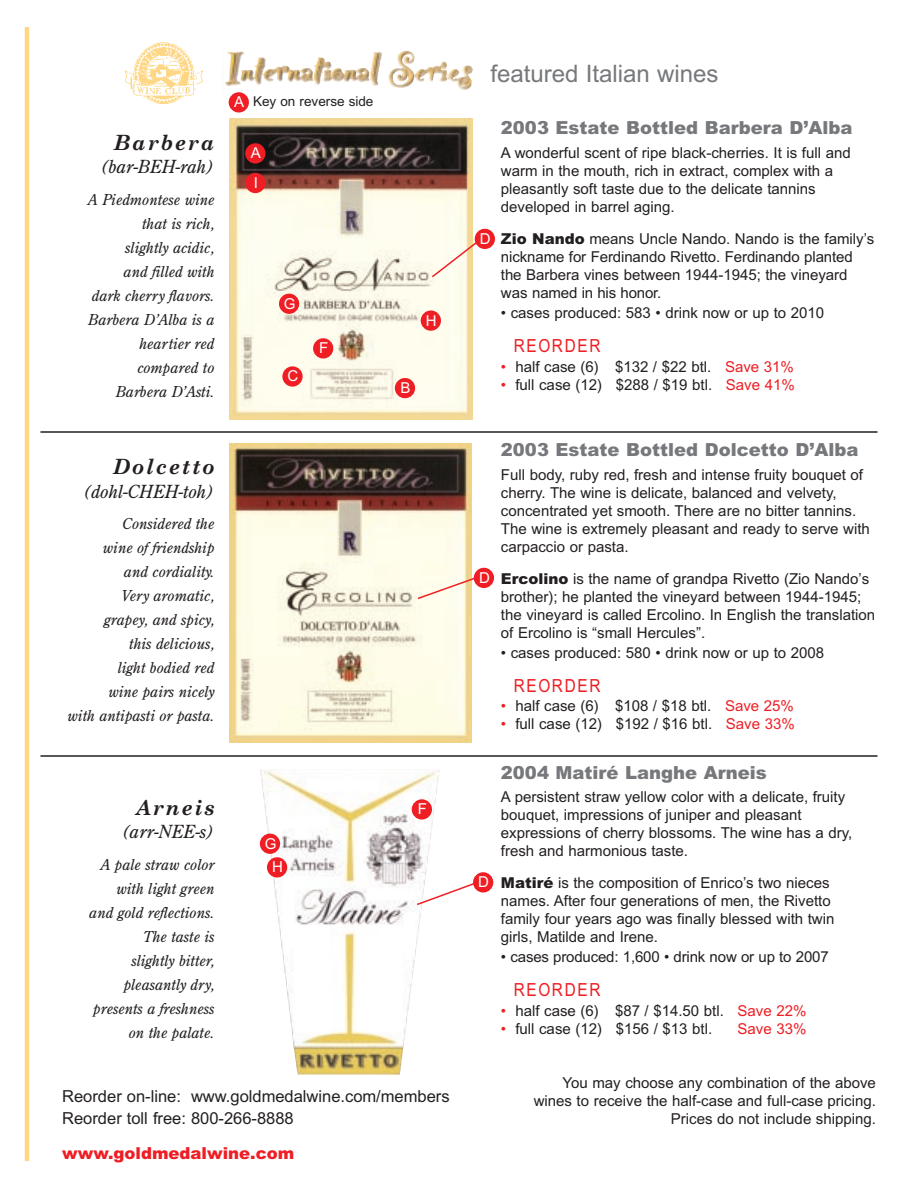
<style>
.page{position:relative;width:918px;height:1188px;background:#fff}
.page>*{position:absolute;margin:0;border:0;box-sizing:border-box;transform-origin:0 0}
.t1{font:24px "Arial";color:#76787b}
.t2{font:italic 700 21px "Century Schoolbook";letter-spacing:.085em;color:#231f20}
.t3{font:900 18px "Arial";color:#76787b}
.t4{font:italic 18px "Century Old Style";color:#231f20}
.t5{font:18px "Arial";letter-spacing:.11em;color:#ee1e24;scale:.85 1}
.t6{font:16.5px/22.5px "Arial";color:#231f20}
.t7{font:900 16.5px "Arial";color:#ee1e24}
.t8{font:15px/18px "Arial";color:#231f20}
.t9{font:italic 15px/24px "Century Old Style";color:#231f20;text-align:right}
.t10{font:15px/29.7px "Arial";color:#fff}
.t11{font:15px "Arial";color:#ee1e24}
.t12{font:13.5px "Arial";color:#231f20}
.s1{font-size:15px;color:#fff}
.s2{font-weight:900}
.s3{color:#ee1e24}
</style>
<div class="page">
<hr style="left:40px;top:431px;width:837px;height:2px;background:#231f20">
<hr style="left:40px;top:755px;width:838px;height:2px;background:#231f20">
<img style="left:229px;top:443px;width:242px;height:300px">
<img style="left:260px;top:769px;width:180px;height:306px">
<img style="left:229px;top:118px;width:243px;height:302px">
<img style="left:225px;top:50px;width:190px;height:46px">
<img style="left:124px;top:42px;width:79px;height:62px">
<hr style="left:25px;top:27px;width:4px;height:1134px;background:#fed786">
<div style="left:245px;top:143px;width:20px;height:21px;background:#ee1e24;border-radius:50%"></div>
<div style="left:245px;top:173px;width:20px;height:20px;background:#ee1e24;border-radius:50%"></div>
<div style="left:475px;top:229px;width:20px;height:20px;background:#ee1e24;border-radius:50%"></div>
<div style="left:279px;top:294px;width:20px;height:20px;background:#ee1e24;border-radius:50%"></div>
<div style="left:421px;top:310px;width:20px;height:21px;background:#ee1e24;border-radius:50%"></div>
<div style="left:395px;top:378px;width:20px;height:20px;background:#ee1e24;border-radius:50%"></div>
<div style="left:313px;top:338px;width:20px;height:21px;background:#ee1e24;border-radius:50%"></div>
<div style="left:282px;top:366px;width:21px;height:21px;background:#ee1e24;border-radius:50%"></div>
<svg style="left:430px;top:240px;width:49px;height:39px"></svg>
<div style="left:474px;top:568px;width:20px;height:20px;background:#ee1e24;border-radius:50%"></div>
<svg style="left:416px;top:576px;width:62px;height:24px"></svg>
<div style="left:473px;top:872px;width:20px;height:21px;background:#ee1e24;border-radius:50%"></div>
<svg style="left:415px;top:881px;width:62px;height:25px"></svg>
<div style="left:260px;top:834px;width:20px;height:20px;background:#ee1e24;border-radius:50%"></div>
<div style="left:267px;top:857px;width:20px;height:21px;background:#ee1e24;border-radius:50%"></div>
<div style="left:412px;top:799px;width:20px;height:21px;background:#ee1e24;border-radius:50%"></div>
<div style="left:252px;top:95px;width:126px;height:17px;background:#fff"></div>
<div style="left:229px;top:92px;width:20px;height:21px;background:#ee1e24;border-radius:50%"></div>
<h2 class="t2" style="left:114px;top:135px;width:102px">Barbera</h2>
<p class="t4" style="left:100px;top:160px;width:116px">(bar-BEH-rah)</p>
<p class="t9" style="left:88px;top:189px;width:128px">A Piedmontese wine that is rich,<br>slightly acidic,<br>and filled with<br>dark cherry flavors.<br>Barbera D’Alba is a heartier red compared to<br>Barbera D’Asti.</p>
<p class="t12" style="left:234px;top:97px;width:141px"><span class="s1">A</span> Key on reverse side</p>
<p class="t10" style="left:251px;top:140px;width:12px">A<br>I</p>
<p class="t10" style="left:284px;top:290px;width:13px">G</p>
<p class="t10" style="left:288px;top:363px;width:12px">C</p>
<p class="t10" style="left:319px;top:335px;width:11px">F</p>
<h2 class="t2" style="left:113px;top:459px;width:103px">Dolcetto</h2>
<p class="t4" style="left:83px;top:484px;width:133px">(dohl-CHEH-toh)</p>
<p class="t9" style="left:68px;top:513px;width:148px">Considered the<br>wine of friendship<br>and cordiality.<br>Very aromatic,<br>grapey, and spicy,<br>this delicious,<br>light bodied red<br>wine pairs nicely<br>with antipasti or pasta.</p>
<p class="t10" style="left:426px;top:307px;width:12px">H</p>
<p class="t10" style="left:401px;top:374px;width:12px">B</p>
<h2 class="t2" style="left:135px;top:800px;width:81px">Arneis</h2>
<p class="t4" style="left:121px;top:825px;width:95px">(arr-NEE-s)</p>
<p class="t9" style="left:89px;top:853px;width:127px">A pale straw color with light green and gold reflections.<br>The taste is<br>slightly bitter, pleasantly dry, presents a freshness on the palate.</p>
<p class="t10" style="left:265px;top:833px;width:20px;line-height:23.7px;text-align:center">G<br>H</p>
<p class="t10" style="left:418px;top:796px;width:11px">F</p>
<p class="t6" style="left:62px;top:1086px;width:389px">Reorder on-line: www.goldmedalwine.com/members<br>Reorder toll free: 800-266-8888</p>
<p class="t7" style="left:62px;top:1147px;width:234px">www.goldmedalwine.com</p>
<h1 class="t1" style="left:490px;top:64px;width:230px">featured Italian wines</h1>
<p class="t10" style="left:480px;top:225px;width:12px">D</p>
<p class="t3" style="left:501px;top:121px;width:353px">2003 Estate Bottled Barbera D’Alba</p>
<p class="t8" style="left:501px;top:145px;width:351px">A wonderful scent of ripe black-cherries. It is full and warm in the mouth, rich in extract, complex with a pleasantly soft taste due to the delicate tannins developed in barrel aging.</p>
<p class="t8" style="left:501px;top:231px;width:375px"><span class="s2">Zio Nando</span> means Uncle Nando. Nando is the family’s nickname for Ferdinando Rivetto. Ferdinando planted the Barbera vines between 1944-1945; the vineyard was named in his honor.</p>
<p class="t8" style="left:501px;top:305px;width:325px">• cases produced: 583 • drink now or up to 2010</p>
<p class="t5" style="left:514px;top:339px;width:103px">REORDER</p>
<p class="t8" style="left:501px;top:359px;width:294px"><span class="s3">•</span> half case (6) $132 / $22 btl. <span class="s3">Save 31%</span></p>
<p class="t8" style="left:501px;top:377px;width:295px"><span class="s3">•</span> full case (12) $288 / $19 btl. <span class="s3">Save 41%</span></p>
<p class="t10" style="left:479px;top:564px;width:12px">D</p>
<p class="t10" style="left:478px;top:869px;width:12px">D</p>
<p class="t3" style="left:501px;top:443px;width:359px">2003 Estate Bottled Dolcetto D’Alba</p>
<p class="t8" style="left:501px;top:467px;width:370px">Full body, ruby red, fresh and intense fruity bouquet of cherry. The wine is delicate, balanced and velvety, concentrated yet smooth. There are no bitter tannins.<br>The wine is extremely pleasant and ready to serve with carpaccio or pasta.</p>
<p class="t8" style="left:501px;top:571px;width:376px"><span class="s2">Ercolino</span> is the name of grandpa Rivetto (Zio Nando’s brother); he planted the vineyard between 1944-1945; the vineyard is called Ercolino. In English the translation of Ercolino is “small Hercules”.</p>
<p class="t8" style="left:501px;top:645px;width:325px">• cases produced: 580 • drink now or up to 2008</p>
<p class="t5" style="left:514px;top:679px;width:103px">REORDER</p>
<p class="t8" style="left:501px;top:699px;width:294px"><span class="s3">•</span> half case (6) $108 / $18 btl. <span class="s3">Save 25%</span></p>
<p class="t8" style="left:501px;top:717px;width:295px"><span class="s3">•</span> full case (12) $192 / $16 btl. <span class="s3">Save 33%</span></p>
<p class="t3" style="left:501px;top:766px;width:267px">2004 Matiré Langhe Arneis</p>
<p class="t8" style="left:501px;top:789px;width:353px">A persistent straw yellow color with a delicate, fruity bouquet, impressions of juniper and pleasant expressions of cherry blossoms. The wine has a dry, fresh and harmonious taste.</p>
<p class="t8" style="left:501px;top:875px;width:335px"><span class="s2">Matiré</span> is the composition of Enrico’s two nieces names. After four generations of men, the Rivetto family four years ago was finally blessed with twin girls, Matilde and Irene.</p>
<p class="t8" style="left:501px;top:949px;width:329px">• cases produced: 1,600 • drink now or up to 2007</p>
<p class="t5" style="left:514px;top:984px;width:103px">REORDER</p>
<p class="t8" style="left:501px;top:1003px;width:307px"><span class="s3">•</span> half case (6) $87 / $14.50 btl. <span class="s3">Save 22%</span></p>
<p class="t8" style="left:501px;top:1021px;width:213px"><span class="s3">•</span> full case (12) $156 / $13 btl.</p>
<p class="t11" style="left:738px;top:1023px;width:70px">Save 33%</p>
<p class="t8" style="left:534px;top:1075px;width:344px;text-align:right">You may choose any combination of the above wines to receive the half-case and full-case pricing.<br>Prices do not include shipping.</p>
</div>
